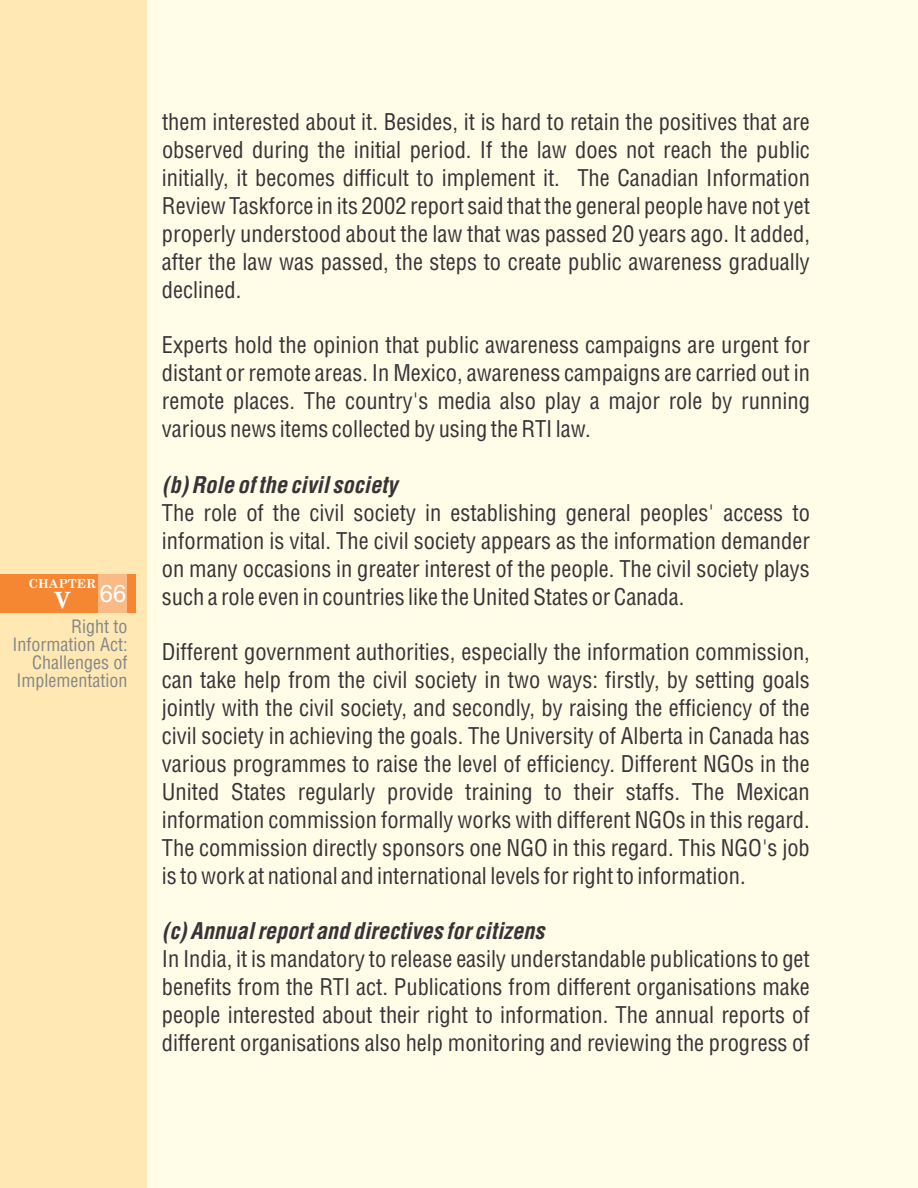
<style>
.page{position:relative;width:918px;height:1188px;background:#fffce8}
.page>*{position:absolute;margin:0;border:0;box-sizing:border-box;transform-origin:0 0}
.t1{font:24px "Arial";color:#fff}
.t2{font:condensed 22.5px/27.9px "Helvetica";color:#383336;text-align:justify}
.t3{font:italic 700 condensed 22.5px "Helvetica";color:#383336}
.t4{font:condensed 18px/18px "Helvetica";color:#858787;text-align:right}
.t5{font:700 12.3px "Century Schoolbook";color:#fff}
</style>
<div class="page">
<div style="left:0;top:0;width:147px;height:1188px;background:#ffe8b3"></div>
<div style="left:0;top:574px;width:136px;height:39px;background:#f58733"></div>
<div style="left:98px;top:574px;width:29px;height:39px;background:#faba85"></div>
<p class="t5" style="left:28px;top:579px;width:69px">CHAPTER</p>
<p class="t1" style="left:54px;top:584px;width:74px"><sub>V</sub> 66</p>
<p class="t4" style="left:13px;top:620px;width:117px">Right to<br>Information Act:<br>Challenges of<br>Implementation</p>
<p class="t2" style="left:162px;top:111px;width:650px">them interested about it. Besides, it is hard to retain the positives that are observed during the initial period. If the law does not reach the public initially, it becomes difficult to implement it. The Canadian Information Review Taskforce in its 2002 report said that the general people have not yet properly understood about the law that was passed 20 years ago. It added, after the law was passed, the steps to create public awareness gradually declined.</p>
<p class="t2" style="left:162px;top:334px;width:650px">Experts hold the opinion that public awareness campaigns are urgent for distant or remote areas. In Mexico, awareness campaigns are carried out in remote places. The country's media also play a major role by running various news items collected by using the RTI law.</p>
<p class="t3" style="left:162px;top:476px;width:237px">(b) Role of the civil society</p>
<p class="t2" style="left:162px;top:501px;width:650px">The role of the civil society in establishing general peoples' access to information is vital. The civil society appears as the information demander on many occasions in greater interest of the people. The civil society plays such a role even in countries like the United States or Canada.</p>
<p class="t2" style="left:162px;top:641px;width:650px">Different government authorities, especially the information commission, can take help from the civil society in two ways: firstly, by setting goals jointly with the civil society, and secondly, by raising the efficiency of the civil society in achieving the goals. The University of Alberta in Canada has various programmes to raise the level of efficiency. Different NGOs in the United States regularly provide training to their staffs. The Mexican information commission formally works with different NGOs in this regard.<br>The commission directly sponsors one NGO in this regard. This NGO's job is to work at national and international levels for right to information.</p>
<p class="t3" style="left:162px;top:922px;width:384px">(c) Annual report and directives for citizens</p>
<p class="t2" style="left:162px;top:948px;width:650px">In India, it is mandatory to release easily understandable publications to get benefits from the RTI act. Publications from different organisations make people interested about their right to information. The annual reports of different organisations also help monitoring and reviewing the progress of</p>
</div>
